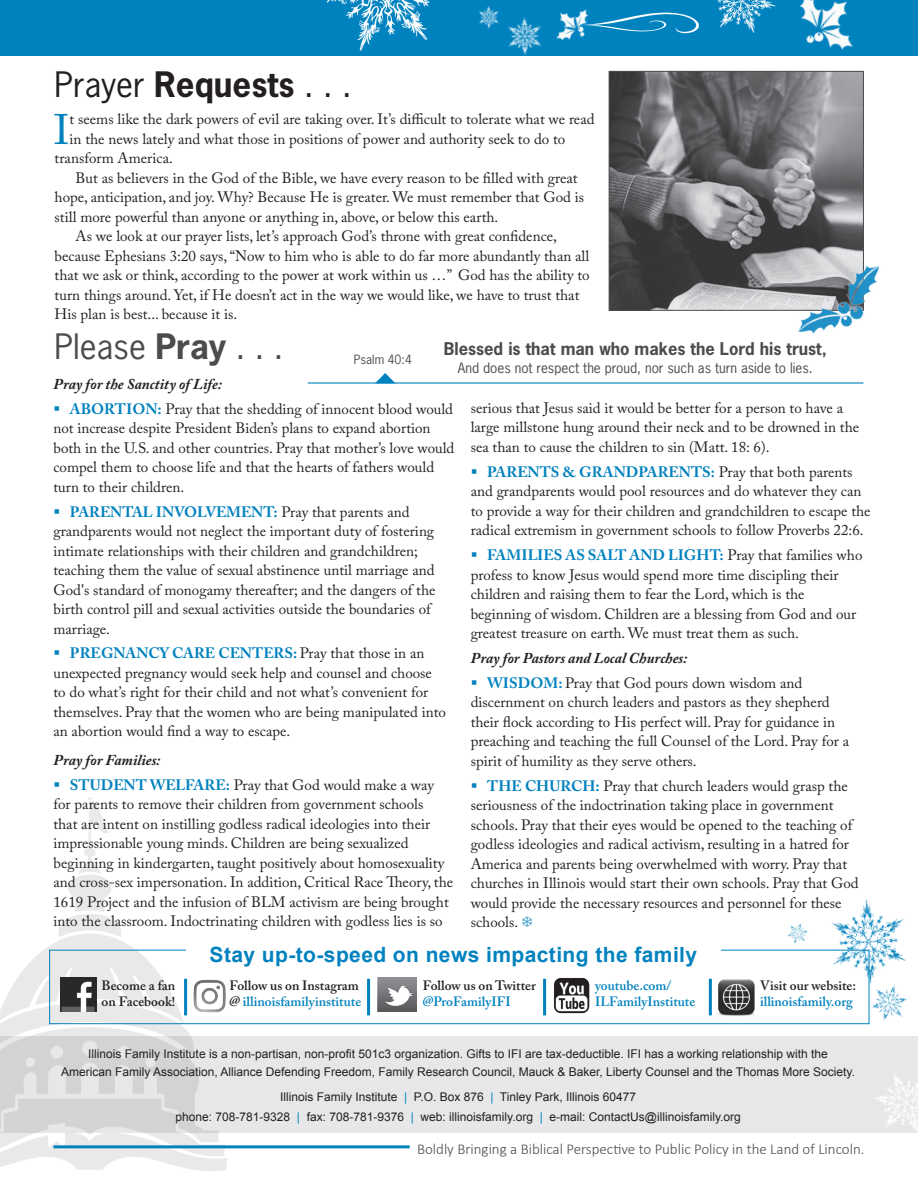
<style>
.page{position:relative;width:918px;height:1188px;background:#fff}
.page>*{position:absolute;margin:0;border:0;box-sizing:border-box;transform-origin:0 0}
.t1{font:42.45px "Adobe Caslon Pro";color:#0082bf}
.t2{font:33px "News Gothic Std";color:#231f20}
.t3{font:33px "News Gothic Std";color:#4b4c4d}
.t4{font:700 21px "Arial";letter-spacing:.02em;color:#0082bf}
.t5{font:700 16.5px "News Gothic Std";color:#4b4c4d}
.t6{font:15px/19.5px "Adobe Caslon Pro";color:#231f20}
.t7{font:italic 700 15px "Adobe Caslon Pro";color:#231f20}
.t8{font:300 15px "Calibri";color:#4b4c4d}
.t9{font:600 13.5px/16.2px "Adobe Caslon Pro";color:#0082bf}
.t10{font:600 13.5px/16.2px "Adobe Caslon Pro";color:#231f20}
.t11{font:13.5px "News Gothic Std";color:#4b4c4d}
.t12{font:12px/18px "Arial";color:#231f20;text-align:center}
.t13{font:12px "News Gothic Std";color:#4b4c4d}
.s1{font-weight:700}
.s2{color:#0082bf}
.s3{font-weight:700;color:#0082bf}
.s4{color:#231f20}
</style>
<div class="page">
<img style="left:817px;top:899px;width:89px;height:73px">
<div style="left:0;top:1037px;width:918px;height:96px;background:#e6e7e9"></div>
<img style="left:0;top:797px;width:298px;height:374px">
<div style="left:49px;top:950px;width:820px;height:74px;border:1px solid #0082bf"></div>
<div style="left:186px;top:940px;width:535px;height:20px;background:#fff"></div>
<img style="left:60px;top:977px;width:36px;height:35px">
<img style="left:378px;top:977px;width:39px;height:35px">
<hr style="left:367px;top:979px;width:3px;height:36px;background:#0082bf">
<hr style="left:543px;top:979px;width:3px;height:36px;background:#0082bf">
<img style="left:718px;top:979px;width:36px;height:37px">
<img style="left:554px;top:977px;width:36px;height:37px">
<hr style="left:709px;top:979px;width:3px;height:36px;background:#0082bf">
<hr style="left:184px;top:979px;width:3px;height:36px;background:#0082bf">
<img style="left:191px;top:979px;width:36px;height:35px">
<div style="left:0;top:0;width:918px;height:55px;background:#0082bf"></div>
<hr style="left:53px;top:1145px;width:357px;height:3px;background:#0082bf">
<img style="left:611px;top:73px;width:251px;height:235px">
<div style="left:609px;top:71px;width:255px;height:239px;border:1px solid #4b4c4d"></div>
<hr style="left:308px;top:382px;width:555px;height:2px;background:#0082bf">
<svg style="left:375px;top:373px;width:20px;height:10px"></svg>
<img style="left:787px;top:0;width:81px;height:56px">
<img style="left:717px;top:0;width:59px;height:33px">
<img style="left:493px;top:17px;width:62px;height:39px">
<svg style="left:595px;top:13px;width:104px;height:21px"></svg>
<img style="left:551px;top:9px;width:44px;height:38px">
<img style="left:478px;top:6px;width:29px;height:31px">
<img style="left:327px;top:0;width:103px;height:51px">
<img style="left:782px;top:254px;width:98px;height:80px">
<img style="left:860px;top:972px;width:47px;height:53px">
<img style="left:780px;top:923px;width:37px;height:28px">
<img style="left:875px;top:1073px;width:43px;height:60px">
<h2 class="t2" style="left:55px;top:63px;width:298px">Prayer <span class="s1">Requests</span> . . .</h2>
<h1 class="t1" style="left:54px;top:104px;width:17px">I</h1>
<p class="t6" style="left:70px;top:109px;width:526px">t seems like the dark powers of evil are taking over. It’s difficult to tolerate what we read</p>
<p class="t6" style="left:70px;top:129px;width:497px">in the news lately and what those in positions of power and authority seek to do to</p>
<p class="t6" style="left:55px;top:148px;width:120px">transform America.</p>
<p class="t6" style="left:76px;top:168px;width:504px">But as believers in the God of the Bible, we have every reason to be filled with great</p>
<p class="t6" style="left:55px;top:187px;width:531px">hope, anticipation, and joy. Why? Because He is greater. We must remember that God is</p>
<p class="t6" style="left:55px;top:207px;width:445px">still more powerful than anyone or anything in, above, or below this earth.</p>
<p class="t6" style="left:76px;top:226px;width:483px">As we look at our prayer lists, let’s approach God’s throne with great confidence,</p>
<p class="t6" style="left:55px;top:246px;width:536px">because Ephesians 3:20 says, “Now to him who is able to do far more abundantly than all</p>
<p class="t6" style="left:55px;top:265px;width:537px">that we ask or think, according to the power at work within us …” God has the ability to</p>
<p class="t6" style="left:55px;top:285px;width:526px">turn things around. Yet, if He doesn’t act in the way we would like, we have to trust that</p>
<p class="t6" style="left:55px;top:304px;width:184px">His plan is best... because it is.</p>
<h2 class="t3" style="left:55px;top:325px;width:230px">Please <span class="s1">Pray</span> . . .</h2>
<p class="t5" style="left:444px;top:337px;width:385px">Blessed is that man who makes the Lord his trust,</p>
<p class="t11" style="left:458px;top:359px;width:356px">And does not respect the proud, nor such as turn aside to lies.</p>
<p class="t13" style="left:354px;top:352px;width:60px">Psalm 40:4</p>
<p class="t7" style="left:53px;top:375px;width:170px">Pray for the Sanctity of Life:</p>
<p class="t6" style="left:53px;top:399px;width:403px"><span class="s2">▪</span> <span class="s3">ABORTION:</span> Pray that the shedding of innocent blood would not increase despite President Biden’s plans to expand abortion both in the U.S. and other countries. Pray that mother’s love would compel them to choose life and that the hearts of fathers would turn to their children.</p>
<p class="t6" style="left:53px;top:502px;width:384px"><span class="s2">▪</span> <span class="s3">PARENTAL INVOLVEMENT:</span> Pray that parents and grandparents would not neglect the important duty of fostering intimate relationships with their children and grandchildren; teaching them the value of sexual abstinence until marriage and God's standard of monogamy thereafter; and the dangers of the birth control pill and sexual activities outside the boundaries of marriage.</p>
<p class="t6" style="left:53px;top:644px;width:394px"><span class="s2">▪</span> <span class="s3">PREGNANCY CARE CENTERS:</span> Pray that those in an unexpected pregnancy would seek help and counsel and choose to do what’s right for their child and not what’s convenient for themselves. Pray that the women who are being manipulated into an abortion would find a way to escape.</p>
<p class="t7" style="left:53px;top:751px;width:108px">Pray for Families:</p>
<p class="t6" style="left:53px;top:775px;width:401px"><span class="s2">▪</span> <span class="s3">STUDENT WELFARE:</span> Pray that God would make a way for parents to remove their children from government schools<br>that are intent on instilling godless radical ideologies into their impressionable young minds. Children are being sexualized beginning in kindergarten, taught positively about homosexuality and cross-sex impersonation. In addition, Critical Race Theory, the 1619 Project and the infusion of BLM activism are being brought into the classroom. Indoctrinating children with godless lies is so</p>
<p class="t6" style="left:471px;top:398px;width:390px">serious that Jesus said it would be better for a person to have a large millstone hung around their neck and to be drowned in the sea than to cause the children to sin (Matt. 18: 6).</p>
<p class="t6" style="left:471px;top:462px;width:401px"><span class="s2">▪</span> <span class="s3">PARENTS &amp; GRANDPARENTS:</span> Pray that both parents and grandparents would pool resources and do whatever they can to provide a way for their children and grandchildren to escape the radical extremism in government schools to follow Proverbs 22:6.</p>
<p class="t6" style="left:471px;top:545px;width:393px"><span class="s2">▪</span> <span class="s3">FAMILIES AS SALT AND LIGHT:</span> Pray that families who profess to know Jesus would spend more time discipling their children and raising them to fear the Lord, which is the beginning of wisdom. Children are a blessing from God and our greatest treasure on earth. We must treat them as such.</p>
<p class="t7" style="left:471px;top:649px;width:218px">Pray for Pastors and Local Churches:</p>
<p class="t6" style="left:471px;top:673px;width:380px"><span class="s2">▪</span> <span class="s3">WISDOM:</span> Pray that God pours down wisdom and discernment on church leaders and pastors as they shepherd their flock according to His perfect will. Pray for guidance in preaching and teaching the full Counsel of the Lord. Pray for a spirit of humility as they serve others.</p>
<p class="t6" style="left:471px;top:776px;width:389px"><span class="s2">▪</span> <span class="s3">THE CHURCH:</span> Pray that church leaders would grasp the seriousness of the indoctrination taking place in government schools. Pray that their eyes would be opened to the teaching of godless ideologies and radical activism, resulting in a hatred for America and parents being overwhelmed with worry. Pray that churches in Illinois would start their own schools. Pray that God would provide the necessary resources and personnel for these schools.</p>
<h3 class="t4" style="left:210px;top:941px;width:489px">Stay up-to-speed on news impacting the family</h3>
<p class="t10" style="left:102px;top:977px;width:75px">Become a fan on Facebook!</p>
<p class="t10" style="left:423px;top:977px;width:115px">Follow us on Twitter</p>
<p class="t9" style="left:229px;top:977px;width:133px"><span class="s4">Follow us on Instagram @</span> illinoisfamilyinstitute</p>
<p class="t9" style="left:423px;top:994px;width:89px">@ProFamilyIFI</p>
<p class="t9" style="left:595px;top:977px;width:102px">youtube.com/<br>ILFamilyInstitute</p>
<p class="t10" style="left:760px;top:977px;width:97px">Visit our website:</p>
<p class="t9" style="left:760px;top:994px;width:94px">illinoisfamily.org</p>
<p class="t12" style="left:61px;top:1045px;width:795px">Illinois Family Institute is a non-partisan, non-profit 501c3 organization. Gifts to IFI are tax-deductible. IFI has a working relationship with the<br>American Family Association, Alliance Defending Freedom, Family Research Council, Mauck &amp; Baker, Liberty Counsel and the Thomas More Society.</p>
<p class="t12" style="left:175px;top:1086px;width:567px;line-height:20.9px">Illinois Family Institute <span class="s2">|</span> P.O. Box 876 <span class="s2">|</span> Tinley Park, Illinois 60477<br>phone: 708-781-9328 <span class="s2">|</span> fax: 708-781-9376 <span class="s2">|</span> web: illinoisfamily.org <span class="s2">|</span> e-mail: ContactUs@illinoisfamily.org</p>
<p class="t8" style="left:417px;top:1139px;width:449px">Boldly Bringing a Biblical Perspective to Public Policy in the Land of Lincoln.</p>
</div>
